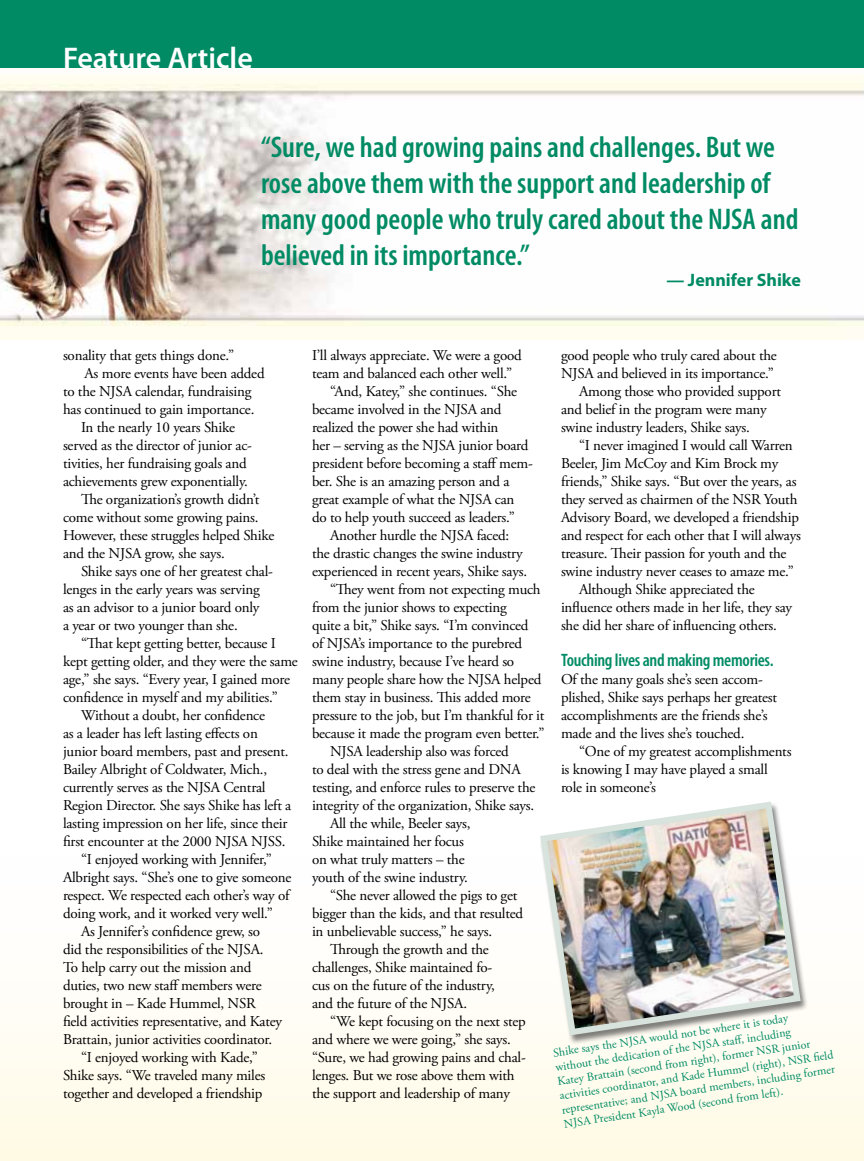
<style>
.page{position:relative;width:864px;height:1161px;background:#fff}
.page>*{position:absolute;margin:0;border:0;box-sizing:border-box;transform-origin:0 0}
.t1{font:600 condensed 30px/36px "Myriad Pro";color:#008b64}
.t2{font:600 30px "Myriad Pro";color:#fff}
.t3{font:600 condensed 18px "Myriad Pro";letter-spacing:-.015em;color:#008b64}
.t4{font:700 18px "Myriad Pro";color:#008b64}
.t5{font:15px/18px "Adobe Garamond Pro";letter-spacing:-.015em;color:#000}
.t6{font:12px/14.4px "Adobe Garamond Pro";color:#008b64}
</style>
<div class="page">
<img style="left:0;top:75px;width:864px;height:264px">
<div style="left:0;top:0;width:864px;height:68px;background:#008b64"></div>
<div style="left:0;top:510px;width:864px;height:651px;background:linear-gradient(to bottom,#fff,#fffcef)"></div>
<svg style="left:0;top:510px;width:11px;height:57px"></svg>
<div style="left:538px;top:802px;width:270px;height:243px;background:#fffdf3"></div>
<img style="left:537px;top:798px;width:267px;height:241px">
<h1 class="t2" style="left:63px;top:38px;width:191px">Feature Article</h1>
<h1 class="t1" style="left:261px;top:129px;width:539px">“Sure, we had growing pains and challenges. But we rose above them with the support and leadership of many good people who truly cared about the NJSA and believed in its importance.”</h1>
<p class="t4" style="left:666px;top:268px;width:136px">— Jennifer Shike</p>
<p class="t5" style="left:63px;top:347px;width:173px">sonality that gets things done.”</p>
<p class="t5" style="left:85px;top:365px;width:182px">As more events have been added</p>
<p class="t5" style="left:63px;top:383px;width:190px">to the NJSA calendar, fundraising</p>
<p class="t5" style="left:63px;top:401px;width:193px">has continued to gain importance.</p>
<p class="t5" style="left:81px;top:419px;width:156px">In the nearly 10 years Shike</p>
<p class="t5" style="left:63px;top:437px;width:190px">served as the director of junior ac-</p>
<p class="t5" style="left:63px;top:455px;width:185px">tivities, her fundraising goals and</p>
<p class="t5" style="left:63px;top:473px;width:186px">achievements grew exponentially.</p>
<p class="t5" style="left:81px;top:491px;width:180px">The organization’s growth didn’t</p>
<p class="t5" style="left:63px;top:509px;width:197px">come without some growing pains.</p>
<p class="t5" style="left:63px;top:527px;width:213px">However, these struggles helped Shike</p>
<p class="t5" style="left:63px;top:545px;width:163px">and the NJSA grow, she says.</p>
<p class="t5" style="left:81px;top:563px;width:194px">Shike says one of her greatest chal-</p>
<p class="t5" style="left:63px;top:581px;width:198px">lenges in the early years was serving</p>
<p class="t5" style="left:63px;top:599px;width:198px">as an advisor to a junior board only</p>
<p class="t5" style="left:63px;top:617px;width:176px">a year or two younger than she.</p>
<p class="t5" style="left:81px;top:635px;width:196px">“That kept getting better, because I</p>
<p class="t5" style="left:63px;top:653px;width:236px">kept getting older, and they were the same</p>
<p class="t5" style="left:63px;top:671px;width:229px">age,” she says. “Every year, I gained more</p>
<p class="t5" style="left:63px;top:689px;width:216px">confidence in myself and my abilities.”</p>
<p class="t5" style="left:81px;top:707px;width:186px">Without a doubt, her confidence</p>
<p class="t5" style="left:63px;top:725px;width:196px">as a leader has left lasting effects on</p>
<p class="t5" style="left:63px;top:743px;width:227px">junior board members, past and present.</p>
<p class="t5" style="left:63px;top:761px;width:206px">Bailey Albright of Coldwater, Mich.,</p>
<p class="t5" style="left:63px;top:779px;width:204px">currently serves as the NJSA Central</p>
<p class="t5" style="left:63px;top:797px;width:230px">Region Director. She says Shike has left a</p>
<p class="t5" style="left:63px;top:815px;width:226px">lasting impression on her life, since their</p>
<p class="t5" style="left:63px;top:833px;width:224px">first encounter at the 2000 NJSA NJSS.</p>
<p class="t5" style="left:81px;top:851px;width:192px">“I enjoyed working with Jennifer,”</p>
<p class="t5" style="left:63px;top:869px;width:230px">Albright says. “She’s one to give someone</p>
<p class="t5" style="left:63px;top:887px;width:228px">respect. We respected each other’s way of</p>
<p class="t5" style="left:63px;top:905px;width:211px">doing work, and it worked very well.”</p>
<p class="t5" style="left:81px;top:923px;width:181px">As Jennifer’s confidence grew, so</p>
<p class="t5" style="left:63px;top:941px;width:202px">did the responsibilities of the NJSA.</p>
<p class="t5" style="left:63px;top:959px;width:190px">To help carry out the mission and</p>
<p class="t5" style="left:63px;top:977px;width:200px">duties, two new staff members were</p>
<p class="t5" style="left:63px;top:995px;width:194px">brought in – Kade Hummel, NSR</p>
<p class="t5" style="left:63px;top:1013px;width:221px">field activities representative, and Katey</p>
<p class="t5" style="left:63px;top:1031px;width:211px">Brattain, junior activities coordinator.</p>
<p class="t5" style="left:81px;top:1049px;width:178px">“I enjoyed working with Kade,”</p>
<p class="t5" style="left:63px;top:1067px;width:204px">Shike says. “We traveled many miles</p>
<p class="t5" style="left:63px;top:1085px;width:201px">together and developed a friendship</p>
<p class="t5" style="left:312px;top:347px;width:211px">I’ll always appreciate. We were a good</p>
<p class="t5" style="left:312px;top:365px;width:202px">team and balanced each other well.”</p>
<p class="t5" style="left:330px;top:383px;width:189px">“And, Katey,” she continues. “She</p>
<p class="t5" style="left:312px;top:401px;width:191px">became involved in the NJSA and</p>
<p class="t5" style="left:312px;top:419px;width:188px">realized the power she had within</p>
<p class="t5" style="left:312px;top:437px;width:218px">her – serving as the NJSA junior board</p>
<p class="t5" style="left:312px;top:455px;width:222px">president before becoming a staff mem-</p>
<p class="t5" style="left:312px;top:473px;width:199px">ber. She is an amazing person and a</p>
<p class="t5" style="left:312px;top:491px;width:204px">great example of what the NJSA can</p>
<p class="t5" style="left:312px;top:509px;width:204px">do to help youth succeed as leaders.”</p>
<p class="t5" style="left:330px;top:527px;width:181px">Another hurdle the NJSA faced:</p>
<p class="t5" style="left:312px;top:545px;width:212px">the drastic changes the swine industry</p>
<p class="t5" style="left:312px;top:563px;width:217px">experienced in recent years, Shike says.</p>
<p class="t5" style="left:330px;top:581px;width:212px">“They went from not expecting much</p>
<p class="t5" style="left:312px;top:599px;width:196px">from the junior shows to expecting</p>
<p class="t5" style="left:312px;top:617px;width:218px">quite a bit,” Shike says. “I’m convinced</p>
<p class="t5" style="left:312px;top:635px;width:212px">of NJSA’s importance to the purebred</p>
<p class="t5" style="left:312px;top:653px;width:204px">swine industry, because I’ve heard so</p>
<p class="t5" style="left:312px;top:671px;width:231px">many people share how the NJSA helped</p>
<p class="t5" style="left:312px;top:689px;width:220px">them stay in business. This added more</p>
<p class="t5" style="left:312px;top:707px;width:234px">pressure to the job, but I’m thankful for it</p>
<p class="t5" style="left:312px;top:725px;width:234px">because it made the program even better.”</p>
<p class="t5" style="left:330px;top:743px;width:180px">NJSA leadership also was forced</p>
<p class="t5" style="left:312px;top:761px;width:210px">to deal with the stress gene and DNA</p>
<p class="t5" style="left:312px;top:779px;width:225px">testing, and enforce rules to preserve the</p>
<p class="t5" style="left:312px;top:797px;width:224px">integrity of the organization, Shike says.</p>
<p class="t5" style="left:330px;top:815px;width:142px">All the while, Beeler says,</p>
<p class="t5" style="left:312px;top:833px;width:153px">Shike maintained her focus</p>
<p class="t5" style="left:312px;top:851px;width:154px">on what truly matters – the</p>
<p class="t5" style="left:312px;top:869px;width:157px">youth of the swine industry.</p>
<p class="t5" style="left:330px;top:887px;width:189px">“She never allowed the pigs to get</p>
<p class="t5" style="left:312px;top:905px;width:213px">bigger than the kids, and that resulted</p>
<p class="t5" style="left:312px;top:923px;width:182px">in unbelievable success,” he says.</p>
<p class="t5" style="left:330px;top:941px;width:160px">Through the growth and the</p>
<p class="t5" style="left:312px;top:959px;width:182px">challenges, Shike maintained fo-</p>
<p class="t5" style="left:312px;top:977px;width:184px">cus on the future of the industry,</p>
<p class="t5" style="left:312px;top:995px;width:157px">and the future of the NJSA.</p>
<p class="t5" style="left:330px;top:1013px;width:197px">“We kept focusing on the next step</p>
<p class="t5" style="left:312px;top:1031px;width:200px">and where we were going,” she says.</p>
<p class="t5" style="left:312px;top:1049px;width:215px">“Sure, we had growing pains and chal-</p>
<p class="t5" style="left:312px;top:1067px;width:204px">lenges. But we rose above them with</p>
<p class="t5" style="left:312px;top:1085px;width:200px">the support and leadership of many</p>
<p class="t5" style="left:561px;top:347px;width:217px">good people who truly cared about the</p>
<p class="t5" style="left:561px;top:365px;width:214px">NJSA and believed in its importance.”</p>
<p class="t5" style="left:579px;top:383px;width:204px">Among those who provided support</p>
<p class="t5" style="left:561px;top:401px;width:207px">and belief in the program were many</p>
<p class="t5" style="left:561px;top:419px;width:190px">swine industry leaders, Shike says.</p>
<p class="t5" style="left:579px;top:437px;width:215px">“I never imagined I would call Warren</p>
<p class="t5" style="left:561px;top:455px;width:219px">Beeler, Jim McCoy and Kim Brock my</p>
<p class="t5" style="left:561px;top:473px;width:237px">friends,” Shike says. “But over the years, as</p>
<p class="t5" style="left:561px;top:491px;width:238px">they served as chairmen of the NSR Youth</p>
<p class="t5" style="left:561px;top:509px;width:239px">Advisory Board, we developed a friendship</p>
<p class="t5" style="left:561px;top:527px;width:241px">and respect for each other that I will always</p>
<p class="t5" style="left:561px;top:545px;width:227px">treasure. Their passion for youth and the</p>
<p class="t5" style="left:561px;top:563px;width:234px">swine industry never ceases to amaze me.”</p>
<p class="t5" style="left:579px;top:581px;width:177px">Although Shike appreciated the</p>
<p class="t5" style="left:561px;top:599px;width:233px">influence others made in her life, they say</p>
<p class="t5" style="left:561px;top:617px;width:217px">she did her share of influencing others.</p>
<p class="t3" style="left:561px;top:650px;width:214px">Touching lives and making memories.</p>
<p class="t5" style="left:561px;top:671px;width:218px">Of the many goals she’s seen accom&shy;plished, Shike says perhaps her greatest accomplishments are the friends she’s made and the lives she’s touched.</p>
<p class="t5" style="left:561px;top:743px;width:232px;text-indent:18px">“One of my greatest accomplishments is knowing I may have played a small role in someone’s</p>
<p class="t6" style="left:552px;top:1047px;width:278px;rotate:-9deg">Shike says the NJSA would not be where it is today<br>without the dedication of the NJSA staff , including<br>Katey Brattain (second from right), former NSR junior activities coordinator, and Kade Hummel (right), NSR fi eld representative; and NJSA board members, including former NJSA President Kayla Wood (second from left).</p>
</div>
